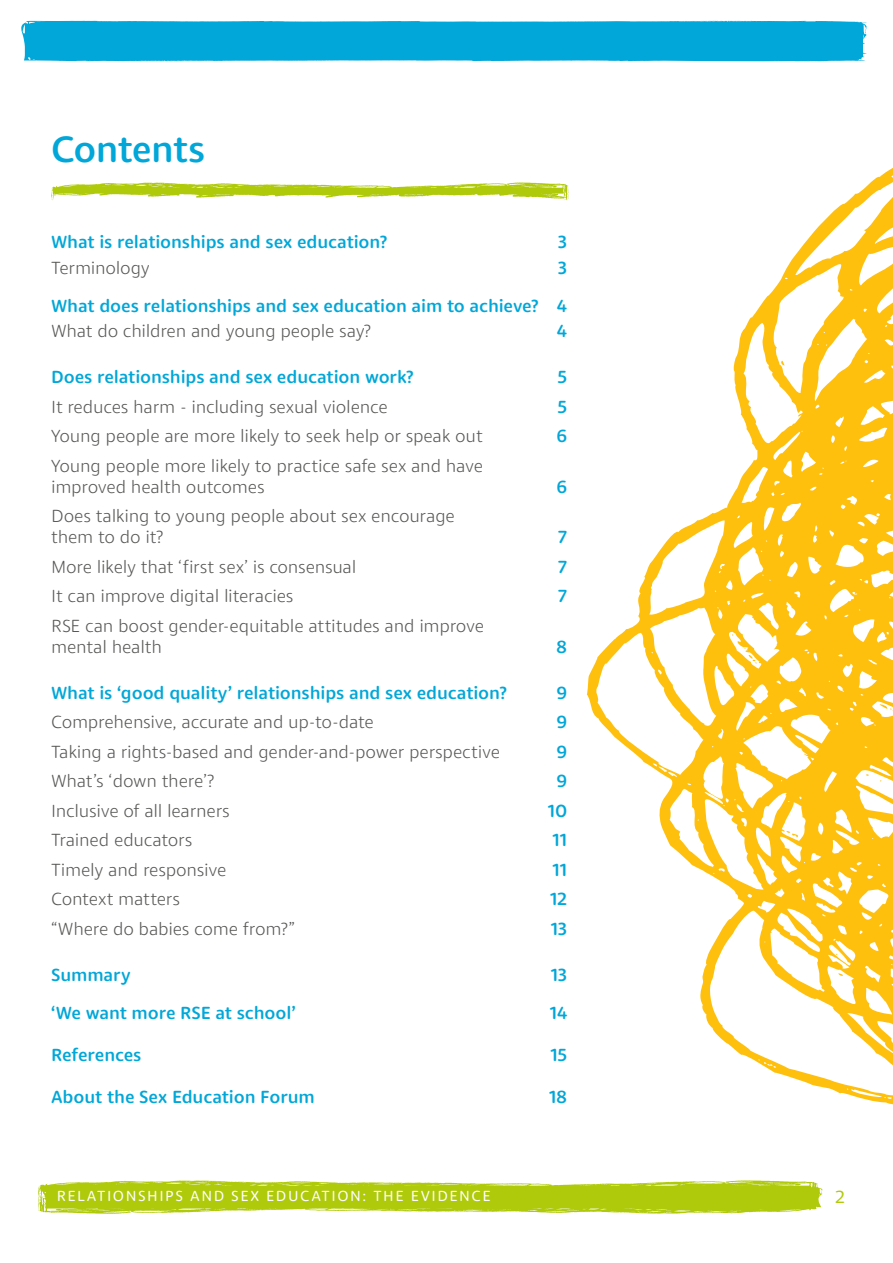
<style>
.page{position:relative;width:893px;height:1263px;background:#fff}
.page>*{position:absolute;margin:0;border:0;box-sizing:border-box;transform-origin:0 0}
.t1{font:500 37.5px "Dita";letter-spacing:-.02em;color:#00a7d8}
.t2{font:300 18px/21px "Dita";letter-spacing:-.015em;color:#575756}
.t3{font:500 18px/38px "Dita";letter-spacing:-.01em;color:#00a7d8;text-align:right}
.t4{font:18px "Dita";color:#afca0b}
.t5{font:15px "Dita";letter-spacing:.105em;color:#fff}
</style>
<div class="page">
<div style="left:21px;top:21px;width:846px;height:40px;background:#00a7d8"></div>
<svg style="left:38px;top:1180px;width:785px;height:34px;background:#bcd334"></svg>
<svg style="left:51px;top:182px;width:517px;height:19px"></svg>
<svg style="left:587px;top:168px;width:306px;height:937px"></svg>
<h1 class="t1" style="left:51px;top:126px;width:156px">Contents</h1>
<p class="t3" style="left:51px;top:223px;width:338px">What is relationships and sex education?</p>
<p class="t3" style="left:558px;top:223px;width:11px">3</p>
<p class="t2" style="left:51px;top:257px;width:100px">Terminology</p>
<p class="t3" style="left:51px;top:248px;width:518px">3<br>What does relationships and sex education aim to achieve? 4</p>
<p class="t2" style="left:51px;top:320px;width:322px">What do children and young people say?</p>
<p class="t3" style="left:557px;top:311px;width:12px">4</p>
<p class="t3" style="left:51px;top:358px;width:364px">Does relationships and sex education work?</p>
<p class="t3" style="left:557px;top:358px;width:11px">5</p>
<p class="t2" style="left:51px;top:396px;width:338px">It reduces harm - including sexual violence</p>
<p class="t3" style="left:557px;top:387px;width:11px">5</p>
<p class="t2" style="left:51px;top:425px;width:433px">Young people are more likely to seek help or speak out</p>
<p class="t3" style="left:556px;top:417px;width:12px">6</p>
<p class="t2" style="left:51px;top:455px;width:433px">Young people more likely to practice safe sex and have improved health outcomes</p>
<p class="t3" style="left:556px;top:467px;width:12px">6</p>
<p class="t2" style="left:51px;top:505px;width:405px">Does talking to young people about sex encourage them to do it?</p>
<p class="t3" style="left:558px;top:518px;width:10px">7</p>
<p class="t2" style="left:51px;top:556px;width:307px">More likely that ‘first sex’ is consensual</p>
<p class="t3" style="left:558px;top:547px;width:10px">7</p>
<p class="t2" style="left:51px;top:585px;width:244px">It can improve digital literacies</p>
<p class="t3" style="left:558px;top:577px;width:10px">7</p>
<p class="t2" style="left:51px;top:615px;width:434px">RSE can boost gender-equitable attitudes and improve mental health</p>
<p class="t3" style="left:556px;top:627px;width:13px">8</p>
<p class="t3" style="left:51px;top:673px;width:457px">What is ‘good quality’ relationships and sex education?</p>
<p class="t3" style="left:556px;top:673px;width:12px">9</p>
<p class="t2" style="left:51px;top:711px;width:324px">Comprehensive, accurate and up-to-date</p>
<p class="t3" style="left:556px;top:703px;width:12px">9</p>
<p class="t2" style="left:51px;top:741px;width:450px">Taking a rights-based and gender-and-power perspective</p>
<p class="t3" style="left:556px;top:732px;width:12px">9</p>
<p class="t2" style="left:51px;top:770px;width:165px">What’s ‘down there’?</p>
<p class="t3" style="left:556px;top:762px;width:12px">9</p>
<p class="t2" style="left:51px;top:800px;width:180px">Inclusive of all learners</p>
<p class="t3" style="left:548px;top:791px;width:21px">10</p>
<p class="t2" style="left:51px;top:829px;width:143px">Trained educators</p>
<p class="t3" style="left:553px;top:821px;width:16px">11</p>
<p class="t2" style="left:51px;top:859px;width:177px">Timely and responsive</p>
<p class="t3" style="left:553px;top:850px;width:16px">11</p>
<p class="t2" style="left:51px;top:888px;width:130px">Context matters</p>
<p class="t3" style="left:550px;top:880px;width:19px">12</p>
<p class="t2" style="left:51px;top:918px;width:245px">“Where do babies come from?”</p>
<p class="t3" style="left:551px;top:909px;width:18px">13</p>
<p class="t3" style="left:51px;top:956px;width:81px">Summary</p>
<p class="t3" style="left:551px;top:956px;width:18px">13</p>
<p class="t3" style="left:51px;top:994px;width:246px">‘We want more RSE at school’</p>
<p class="t3" style="left:550px;top:994px;width:19px">14</p>
<p class="t3" style="left:51px;top:1036px;width:92px">References</p>
<p class="t3" style="left:550px;top:1036px;width:18px">15</p>
<p class="t3" style="left:51px;top:1078px;width:265px">About the Sex Education Forum</p>
<p class="t3" style="left:549px;top:1078px;width:20px">18</p>
<p class="t5" style="left:57px;top:1187px;width:435px">RELATIONSHIPS AND SEX EDUCATION: THE EVIDENCE</p>
<p class="t4" style="left:835px;top:1186px;width:11px">2</p>
</div>
